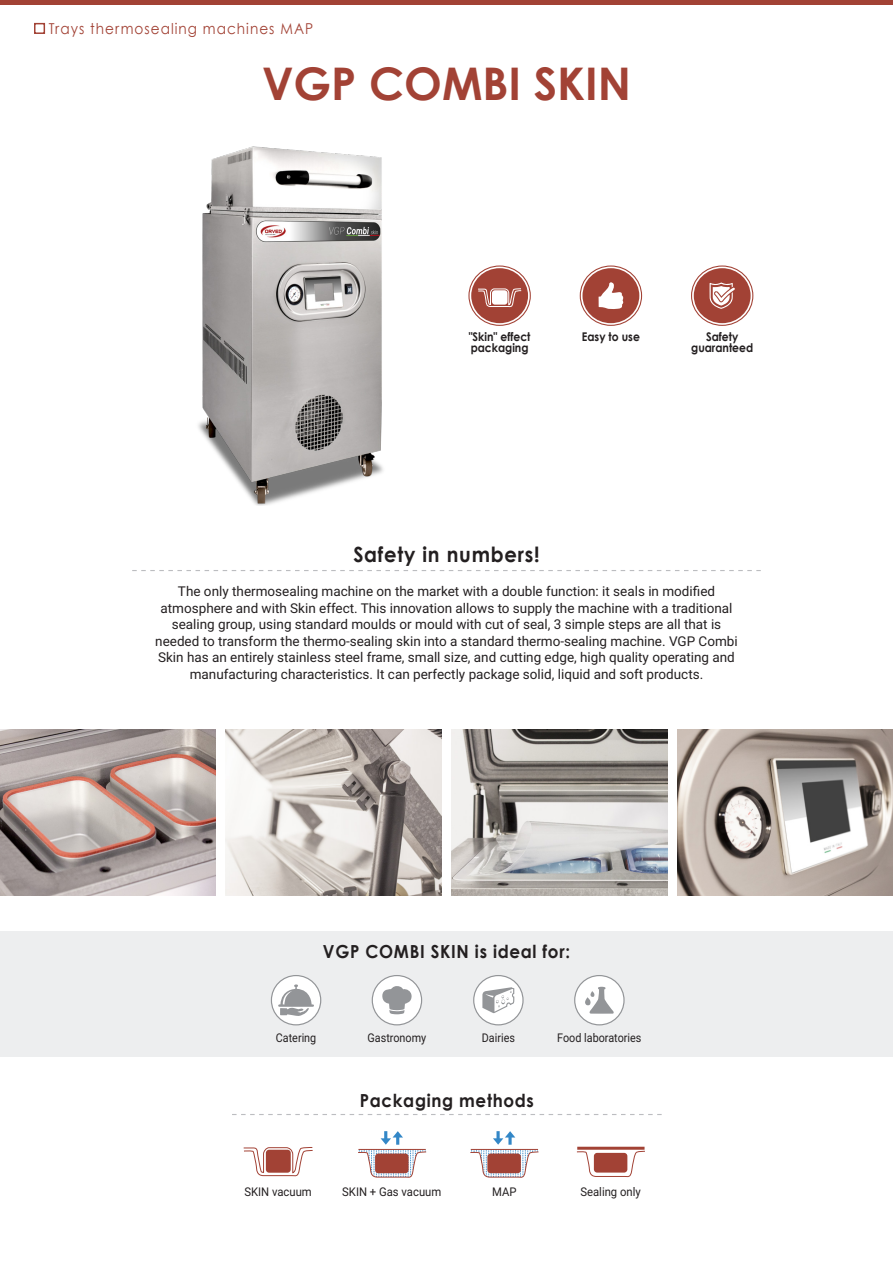
<style>
.page{position:relative;width:893px;height:1263px;background:#fff}
.page>*{position:absolute;margin:0;border:0;box-sizing:border-box;transform-origin:0 0}
.t1{font:700 45px "Century Gothic";color:#a24235}
.t2{font:700 21px "Century Gothic";letter-spacing:.04em;color:#231f20;scale:.93 1}
.t3{font:700 18px "Century Gothic";letter-spacing:.04em;color:#231f20;scale:.93 1}
.t4{font:15px "Century Gothic";letter-spacing:.075em;color:#a24235;scale:.91 1}
.t5{font:13.5px/16.5px "Roboto";color:#231f20;text-align:center}
.t6{font:700 12px/10.5px "Century Gothic";color:#231f20;scale:.9 1}
.t7{font:12px "Roboto";color:#231f20;scale:.9 1}
.t8{font:12px "Roboto";color:#231f20;scale:.94 1}
</style>
<div class="page">
<div style="left:0;top:931px;width:893px;height:126px;background:#edeeef"></div>
<svg style="left:271px;top:975px;width:50px;height:50px"></svg>
<div style="left:271px;top:975px;width:50px;height:50px;border:1px solid #939598;border-radius:50%"></div>
<div style="left:372px;top:975px;width:50px;height:50px;background:#fff;border-radius:50%"></div>
<div style="left:372px;top:975px;width:50px;height:50px;border:1px solid #939598;border-radius:50%"></div>
<div style="left:575px;top:975px;width:49px;height:50px;background:#fff;border-radius:50%"></div>
<div style="left:574px;top:975px;width:51px;height:50px;border:1px solid #939598;border-radius:50%"></div>
<div style="left:474px;top:975px;width:49px;height:50px;background:#fff;border-radius:50%"></div>
<div style="left:473px;top:975px;width:51px;height:50px;border:1px solid #939598;border-radius:50%"></div>
<svg style="left:382px;top:986px;width:30px;height:28px"></svg>
<svg style="left:278px;top:984px;width:36px;height:32px"></svg>
<svg style="left:482px;top:987px;width:32px;height:26px"></svg>
<svg style="left:585px;top:987px;width:29px;height:27px"></svg>
<div style="left:0;top:0;width:893px;height:5px;background:#a24235"></div>
<div style="left:34px;top:23px;width:11px;height:11px;border:2px solid #a24235"></div>
<svg style="left:132px;top:570px;width:629px;height:1px"></svg>
<div style="left:582px;top:268px;width:57px;height:55px;background:#a24235;border-radius:50%"></div>
<div style="left:580px;top:265px;width:62px;height:61px;border:1px solid #a24235;border-radius:50%"></div>
<div style="left:694px;top:268px;width:57px;height:55px;background:#a24235;border-radius:50%"></div>
<div style="left:691px;top:265px;width:62px;height:61px;border:1px solid #a24235;border-radius:50%"></div>
<div style="left:471px;top:268px;width:57px;height:55px;background:#a24235;border-radius:50%"></div>
<div style="left:468px;top:265px;width:63px;height:61px;border:1px solid #a24235;border-radius:50%"></div>
<svg style="left:599px;top:282px;width:25px;height:27px"></svg>
<img style="left:0;top:729px;width:216px;height:166px">
<img style="left:451px;top:729px;width:216px;height:166px">
<img style="left:226px;top:729px;width:216px;height:166px">
<img style="left:677px;top:729px;width:216px;height:166px">
<svg style="left:709px;top:283px;width:26px;height:26px"></svg>
<svg style="left:478px;top:288px;width:44px;height:19px"></svg>
<div style="left:492px;top:290px;width:15px;height:15px;background:#fff;border-radius:3px"></div>
<img style="left:198px;top:146px;width:185px;height:360px">
<svg style="left:232px;top:1114px;width:430px;height:1px"></svg>
<svg style="left:243px;top:1147px;width:70px;height:30px"></svg>
<div style="left:266px;top:1150px;width:25px;height:23px;background:#a24235;border-radius:3px"></div>
<svg style="left:577px;top:1151px;width:68px;height:27px"></svg>
<div style="left:594px;top:1153px;width:33px;height:19px;background:#a24235;border-radius:3px"></div>
<hr style="left:577px;top:1147px;width:67px;height:3px;background:#a24235">
<svg style="left:470px;top:1131px;width:69px;height:47px"></svg>
<svg style="left:358px;top:1131px;width:68px;height:47px"></svg>
<p class="t4" style="left:49px;top:19px;width:292px">Trays thermosealing machines MAP</p>
<p class="t1" style="left:262px;top:55px;width:370px">VGP COMBI SKIN</p>
<p class="t6" style="left:469px;top:332px;width:70px">"Skin" effect packaging</p>
<p class="t6" style="left:582px;top:332px;width:66px">Easy to use</p>
<p class="t6" style="left:706px;top:332px;width:37px">Safety</p>
<p class="t6" style="left:691px;top:342px;width:70px">guaranteed</p>
<p class="t2" style="left:353px;top:541px;width:202px">Safety in numbers!</p>
<p class="t5" style="left:155px;top:582px;width:584px">The only thermosealing machine on the market with a double function: it seals in modified atmosphere and with Skin effect. This innovation allows to supply the machine with a traditional sealing group, using standard moulds or mould with cut of seal, 3 simple steps are all that is needed to transform the thermo-sealing skin into a standard thermo-sealing machine. VGP Combi Skin has an entirely stainless steel frame, small size, and cutting edge, high quality operating and manufacturing characteristics. It can perfectly package solid, liquid and soft products.</p>
<p class="t3" style="left:323px;top:940px;width:267px">VGP COMBI SKIN is ideal for:</p>
<p class="t7" style="left:276px;top:1029px;width:46px">Catering</p>
<p class="t7" style="left:368px;top:1029px;width:67px">Gastronomy</p>
<p class="t7" style="left:482px;top:1029px;width:38px">Dairies</p>
<p class="t7" style="left:557px;top:1029px;width:95px">Food laboratories</p>
<p class="t3" style="left:360px;top:1089px;width:189px">Packaging methods</p>
<p class="t8" style="left:244px;top:1183px;width:73px">SKIN vacuum</p>
<p class="t8" style="left:342px;top:1183px;width:107px">SKIN + Gas vacuum</p>
<p class="t8" style="left:492px;top:1183px;width:27px">MAP</p>
<p class="t8" style="left:580px;top:1183px;width:66px">Sealing only</p>
</div>
